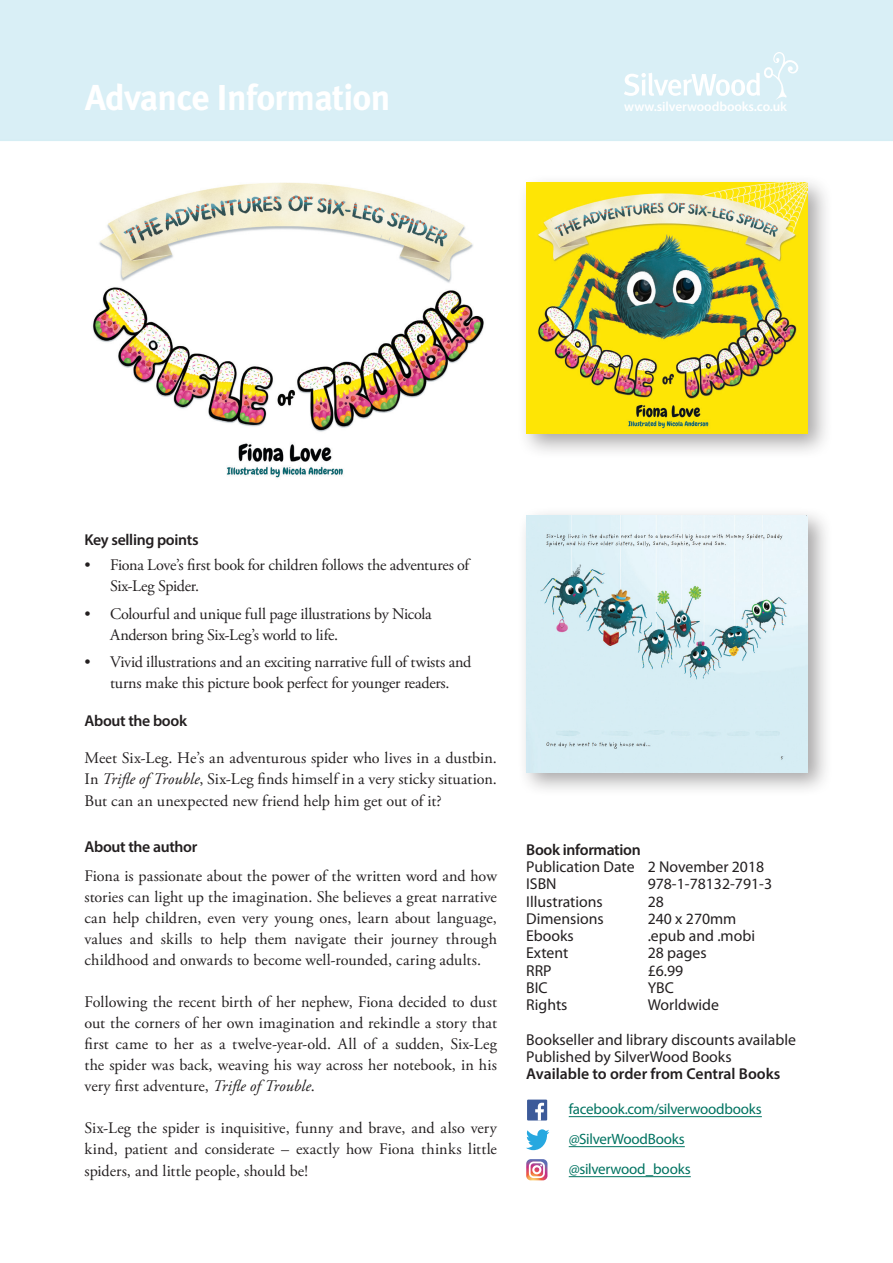
<style>
.page{position:relative;width:893px;height:1263px;background:#fff}
.page>*{position:absolute;margin:0;border:0;box-sizing:border-box;transform-origin:0 0}
.t1{font:700 36px "Meta Plus";letter-spacing:-.02em;color:#fff}
.t2{font:16.2px/21px "Adobe Garamond Pro";letter-spacing:-.005em;color:#231f20}
.t3{font:15.75px/17.2px "Myriad Pro";color:#231f20}
.t4{font:600 15.75px "Myriad Pro";letter-spacing:-.02em;color:#231f20}
.t5{font:600 15.75px "Myriad Pro";color:#231f20}
.t6{font:15px/30px "Myriad Pro";letter-spacing:-.015em;color:#007361}
.t7{font:600 13.35px "Myriad Pro";letter-spacing:-.01em;color:#fff}
.s1{font-style:italic}
</style>
<div class="page">
<hr style="left:569px;top:1116px;width:193px;height:1px;background:#007361">
<hr style="left:569px;top:1146px;width:116px;height:1px;background:#007361">
<hr style="left:569px;top:1176px;width:122px;height:1px;background:#007361">
<div style="left:527px;top:1099px;width:20px;height:21px;background:#3c5a99"></div>
<svg style="left:535px;top:1103px;width:9px;height:17px"></svg>
<svg style="left:526px;top:1129px;width:23px;height:21px"></svg>
<svg style="left:526px;top:1159px;width:21px;height:21px"></svg>
<div style="left:0;top:0;width:893px;height:141px;background:#d9eff6"></div>
<img style="left:92px;top:182px;width:392px;height:296px">
<div style="left:517px;top:173px;width:317px;height:286px;background:#231f20;opacity:.4"></div>
<img style="left:526px;top:183px;width:282px;height:250px">
<div style="left:517px;top:506px;width:316px;height:291px;background:#231f20;opacity:.4"></div>
<img style="left:526px;top:516px;width:282px;height:256px">
<svg style="left:624px;top:52px;width:174px;height:48px"></svg>
<h1 class="t1" style="left:85px;top:76px;width:307px">Advance Information</h1>
<p class="t7" style="left:624px;top:98px;width:164px">www.silverwoodbooks.co.uk</p>
<p class="t4" style="left:85px;top:530px;width:116px">Key selling points</p>
<p class="t2" style="left:110px;top:555px;width:361px;text-indent:-26px">• Fiona Love’s first book for children follows the adventures of<br>Six-Leg Spider.</p>
<p class="t2" style="left:110px;top:604px;width:323px;text-indent:-26px">• Colourful and unique full page illustrations by Nicola<br>Anderson bring Six-Leg’s world to life.</p>
<p class="t2" style="left:85px;top:652px;width:388px;text-align:center">• Vivid illustrations and an exciting narrative full of twists and turns make this picture book perfect for younger readers.</p>
<p class="t4" style="left:85px;top:710px;width:104px">About the book</p>
<p class="t2" style="left:85px;top:747px;width:414px">Meet Six-Leg. He’s an adventurous spider who lives in a dustbin.<br>In <span class="s1">Trifle of Trouble</span>, Six-Leg finds himself in a very sticky situation.</p>
<p class="t2" style="left:85px;top:791px;width:359px">But can an unexpected new friend help him get out of it?</p>
<p class="t4" style="left:85px;top:837px;width:114px">About the author</p>
<p class="t2" style="left:85px;top:865px;width:414px;text-align:justify">Fiona is passionate about the power of the written word and how stories can light up the imagination. She believes a great narrative can help children, even very young ones, learn about language, values and skills to help them navigate their journey through childhood and onwards to become well-rounded, caring adults.</p>
<p class="t2" style="left:85px;top:991px;width:414px;text-align:justify">Following the recent birth of her nephew, Fiona decided to dust out the corners of her own imagination and rekindle a story that first came to her as a twelve-year-old. All of a sudden, Six-Leg the spider was back, weaving his way across her notebook, in his very first adventure, <span class="s1">Trifle of Trouble</span>.</p>
<p class="t2" style="left:85px;top:1117px;width:414px">Six-Leg the spider is inquisitive, funny and brave, and also very kind, patient and considerate – exactly how Fiona thinks little</p>
<p class="t2" style="left:85px;top:1161px;width:225px">spiders, and little people, should be!</p>
<p class="t4" style="left:526px;top:839px;width:116px">Book information</p>
<p class="t3" style="left:526px;top:858px;width:239px">Publication Date 2 November 2018<br>ISBN</p>
<p class="t3" style="left:648px;top:875px;width:126px">978-1-78132-791-3</p>
<p class="t3" style="left:526px;top:892px;width:78px">Illustrations</p>
<p class="t3" style="left:648px;top:892px;width:18px">28</p>
<p class="t3" style="left:526px;top:910px;width:79px">Dimensions</p>
<p class="t3" style="left:648px;top:910px;width:90px">240 x 270mm</p>
<p class="t3" style="left:526px;top:927px;width:49px">Ebooks</p>
<p class="t3" style="left:648px;top:927px;width:109px">.epub and .mobi</p>
<p class="t3" style="left:526px;top:944px;width:44px">Extent</p>
<p class="t3" style="left:648px;top:944px;width:60px">28 pages</p>
<p class="t3" style="left:526px;top:961px;width:27px">RRP</p>
<p class="t3" style="left:648px;top:961px;width:37px">£6.99</p>
<p class="t3" style="left:526px;top:979px;width:23px">BIC</p>
<p class="t3" style="left:648px;top:979px;width:28px">YBC</p>
<p class="t3" style="left:526px;top:996px;width:43px">Rights</p>
<p class="t3" style="left:526px;top:987px;width:271px;line-height:34.5px;text-indent:121px">Worldwide<br>Bookseller and library discounts available</p>
<p class="t3" style="left:526px;top:1048px;width:207px">Published by SilverWood Books</p>
<p class="t5" style="left:526px;top:1064px;width:256px">Available to order from Central Books</p>
<p class="t6" style="left:569px;top:1093px;width:195px">facebook.com/silverwoodbooks @SilverWoodBooks @silverwood_books</p>
</div>
